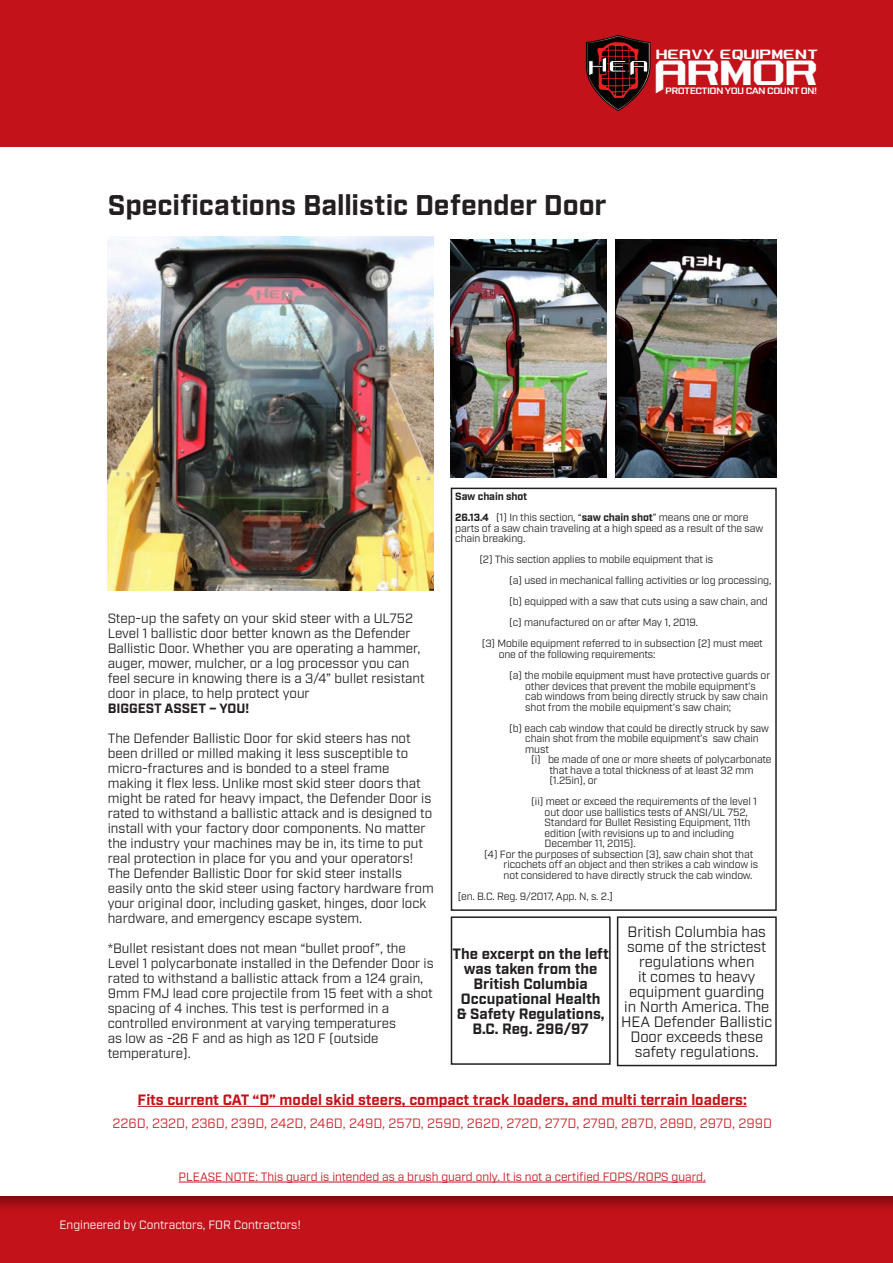
<style>
.page{position:relative;width:893px;height:1263px;background:#fff}
.page>*{position:absolute;margin:0;border:0;box-sizing:border-box;transform-origin:0 0}
.t1{font:41.1px "Aeromatics NC";letter-spacing:-.03em;color:#fff;scale:.89 1}
._19_Content_black_Ra{font:700 28.5px "Industry";color:#231f20}
.t2{font:15.75px "Aeromatics NC";color:#fff;scale:.82 1}
.t3{font:15px/15px "Industry";color:#231f20;text-align:center}
.t4{font:700 15px/15px "Industry";color:#231f20;text-align:center}
.t5{font:700 15px "Industry";color:#c4121a}
._8_Content_black_Sou{font:13.5px/15px "Industry";color:#231f20}
.t6{font:13.5px "Industry";color:#d1232a}
._8_Content_black_Sou-2{font:700 13.5px "Industry";color:#231f20}
._8_Content_black_Sou-3{font:12px "Industry";color:#c4121a}
._8_Content_black_Sou-4{font:12px "Industry";color:#fff}
.t7{font:10.5px/10.5px "Industry";letter-spacing:-.01em;color:#231f20}
.t8{font:700 10.5px "Industry";letter-spacing:-.01em;color:#231f20}
.t9{font:600 9.15px "Industry";letter-spacing:-.055em;color:#fff;scale:1.16 1}
.s1{font-weight:700}
</style>
<div class="page">
<div style="left:0;top:1194px;width:893px;height:69px;background:#231f20;opacity:.62"></div>
<div style="left:0;top:0;width:893px;height:147px;background:#c4121a"></div>
<img style="left:108px;top:237px;width:326px;height:354px">
<img style="left:451px;top:240px;width:156px;height:238px">
<img style="left:615px;top:240px;width:161px;height:238px">
<hr style="left:179px;top:1182px;width:527px;height:1px;background:#c4121a">
<div style="left:451px;top:488px;width:326px;height:423px;border:2px solid #231f20"></div>
<div style="left:451px;top:916px;width:160px;height:149px;border:2px solid #231f20"></div>
<div style="left:617px;top:916px;width:160px;height:150px;border:2px solid #231f20"></div>
<hr style="left:138px;top:1106px;width:609px;height:1px;background:#c4121a">
<svg style="left:586px;top:35px;width:64px;height:76px"></svg>
<p class="_19_Content_black_Ra" style="left:108px;top:188px;width:500px">Specifications Ballistic Defender Door</p>
<p class="t2" style="left:656px;top:44px;width:200px">heavy equipment</p>
<p class="t9" style="left:665px;top:85px;width:133px">PROTECTION YOU CAN COUNT ON!</p>
<p class="t1" style="left:654px;top:46px;width:186px">Armor</p>
<p class="t8" style="left:455px;top:490px;width:73px">Saw chain shot</p>
<p class="t7" style="left:455px;top:513px;width:309px"><span class="s1">26.13.4</span> (1) In this section, “<span class="s1">saw chain shot</span>” means one or more parts of a saw chain traveling at a high speed as a result of the saw chain breaking.</p>
<p class="t7" style="left:479px;top:555px;width:235px">(2) This section applies to mobile equipment that is</p>
<p class="t7" style="left:509px;top:576px;width:264px">(a) used in mechanical falling activities or log processing,</p>
<p class="t7" style="left:509px;top:597px;width:260px">(b) equipped with a saw that cuts using a saw chain, and</p>
<p class="t7" style="left:509px;top:618px;width:190px">(c) manufactured on or after May 1, 2019.</p>
<p class="t7" style="left:482px;top:639px;width:283px">(3) Mobile equipment referred to in subsection (2) must meet</p>
<p class="t7" style="left:499px;top:649px;width:158px">one of the following requirements:</p>
<p class="t7" style="left:509px;top:670px;width:263px">(a) the mobile equipment must have protective guards or</p>
<p class="t7" style="left:525px;top:681px;width:232px">other devices that prevent the mobile equipment’s</p>
<p class="t7" style="left:525px;top:691px;width:244px">cab windows from being directly struck by saw chain</p>
<p class="t7" style="left:525px;top:702px;width:207px">shot from the mobile equipment’s saw chain;</p>
<p class="t7" style="left:509px;top:723px;width:261px">(b) each cab window that could be directly struck by saw</p>
<p class="t7" style="left:525px;top:733px;width:235px">chain shot from the mobile equipment’s saw chain</p>
<p class="t7" style="left:525px;top:744px;width:25px">must</p>
<p class="t7" style="left:531px;top:754px;width:242px">(i) be made of one or more sheets of polycarbonate</p>
<p class="t7" style="left:549px;top:765px;width:205px">that have a total thickness of at least 32 mm</p>
<p class="t7" style="left:549px;top:775px;width:50px">(1.25in), or</p>
<p class="t7" style="left:531px;top:796px;width:228px">(ii) meet or exceed the requirements of the level 1</p>
<p class="t7" style="left:545px;top:807px;width:205px">out door use ballistics tests of ANSI/UL 752,</p>
<p class="t7" style="left:545px;top:817px;width:207px">Standard for Bullet Resisting Equipment, 11th</p>
<p class="t7" style="left:545px;top:828px;width:191px">edition (with revisions up to and including</p>
<p class="t7" style="left:545px;top:838px;width:93px">December 11, 2015).</p>
<p class="t7" style="left:484px;top:849px;width:271px">(4) For the purposes of subsection (3), saw chain shot that</p>
<p class="t7" style="left:504px;top:859px;width:256px">ricochets off an object and then strikes a cab window is</p>
<p class="t7" style="left:504px;top:870px;width:250px">not considered to have directly struck the cab window.</p>
<p class="t7" style="left:458px;top:891px;width:157px">[en. B.C. Reg. 9/2017, App. N, s. 2.]</p>
<p class="_8_Content_black_Sou" style="left:108px;top:611px;width:307px">Step-up the safety on your skid steer with a UL752</p>
<p class="_8_Content_black_Sou" style="left:108px;top:626px;width:304px">Level 1 ballistic door better known as the Defender</p>
<p class="_8_Content_black_Sou" style="left:108px;top:641px;width:319px">Ballistic Door. Whether you are operating a hammer, auger, mower, mulcher, or a log processor you can feel secure in knowing there is a 3/4” bullet resistant door in place, to help protect your</p>
<p class="_8_Content_black_Sou-2" style="left:108px;top:701px;width:143px">BIGGEST ASSET – YOU!</p>
<p class="_8_Content_black_Sou" style="left:108px;top:731px;width:304px">The Defender Ballistic Door for skid steers has not been drilled or milled making it less susceptible to micro-fractures and is bonded to a steel frame</p>
<p class="_8_Content_black_Sou" style="left:108px;top:776px;width:326px">making it flex less. Unlike most skid steer doors that might be rated for heavy impact, the Defender Door is rated to withstand a ballistic attack and is designed to install with your factory door components. No matter the industry your machines may be in, its time to put real protection in place for you and your operators!</p>
<p class="_8_Content_black_Sou" style="left:108px;top:866px;width:327px">The Defender Ballistic Door for skid steer installs easily onto the skid steer using factory hardware from your original door, including gasket, hinges, door lock hardware, and emergency escape system.</p>
<p class="_8_Content_black_Sou" style="left:108px;top:941px;width:327px">*Bullet resistant does not mean “bullet proof”, the Level 1 polycarbonate installed in the Defender Door is rated to withstand a ballistic attack from a 124 grain, 9mm FMJ lead core projectile from 15 feet with a shot spacing of 4 inches. This test is performed in a</p>
<p class="_8_Content_black_Sou" style="left:108px;top:1016px;width:290px">controlled environment at varying temperatures</p>
<p class="_8_Content_black_Sou" style="left:108px;top:1031px;width:272px">as low as -26 F and as high as 120 F (outside</p>
<p class="_8_Content_black_Sou" style="left:108px;top:1046px;width:85px">temperature).</p>
<p class="t3" style="left:627px;top:924px;width:141px">British Columbia has some of the strictest regulations when</p>
<p class="t3" style="left:621px;top:969px;width:153px">it comes to heavy equipment guarding<br>in North America. The<br>HEA Defender Ballistic</p>
<p class="t3" style="left:630px;top:1029px;width:134px">Door exceeds these</p>
<p class="t3" style="left:635px;top:1044px;width:126px">safety regulations.</p>
<p class="t5" style="left:138px;top:1091px;width:611px">Fits current CAT “D” model skid steers, compact track loaders, and multi terrain loaders:</p>
<p class="t6" style="left:113px;top:1116px;width:661px">226D, 232D, 236D, 239D, 242D, 246D, 249D, 257D, 259D, 262D, 272D, 277D, 279D, 287D, 289D, 297D, 299D</p>
<p class="t4" style="left:453px;top:946px;width:158px">The excerpt on the left was taken from the</p>
<p class="t4" style="left:474px;top:976px;width:116px">British Columbia</p>
<p class="t4" style="left:461px;top:991px;width:141px">Occupational Health</p>
<p class="t4" style="left:457px;top:1006px;width:149px">&amp; Safety Regulations,<br>B.C. Reg. 296/97</p>
<p class="_8_Content_black_Sou-3" style="left:179px;top:1169px;width:529px">PLEASE NOTE: This guard is intended as a brush guard only. It is not a certified FOPS/ROPS guard.</p>
<p class="_8_Content_black_Sou-4" style="left:60px;top:1218px;width:243px">Engineered by Contractors, FOR Contractors!</p>
</div>
